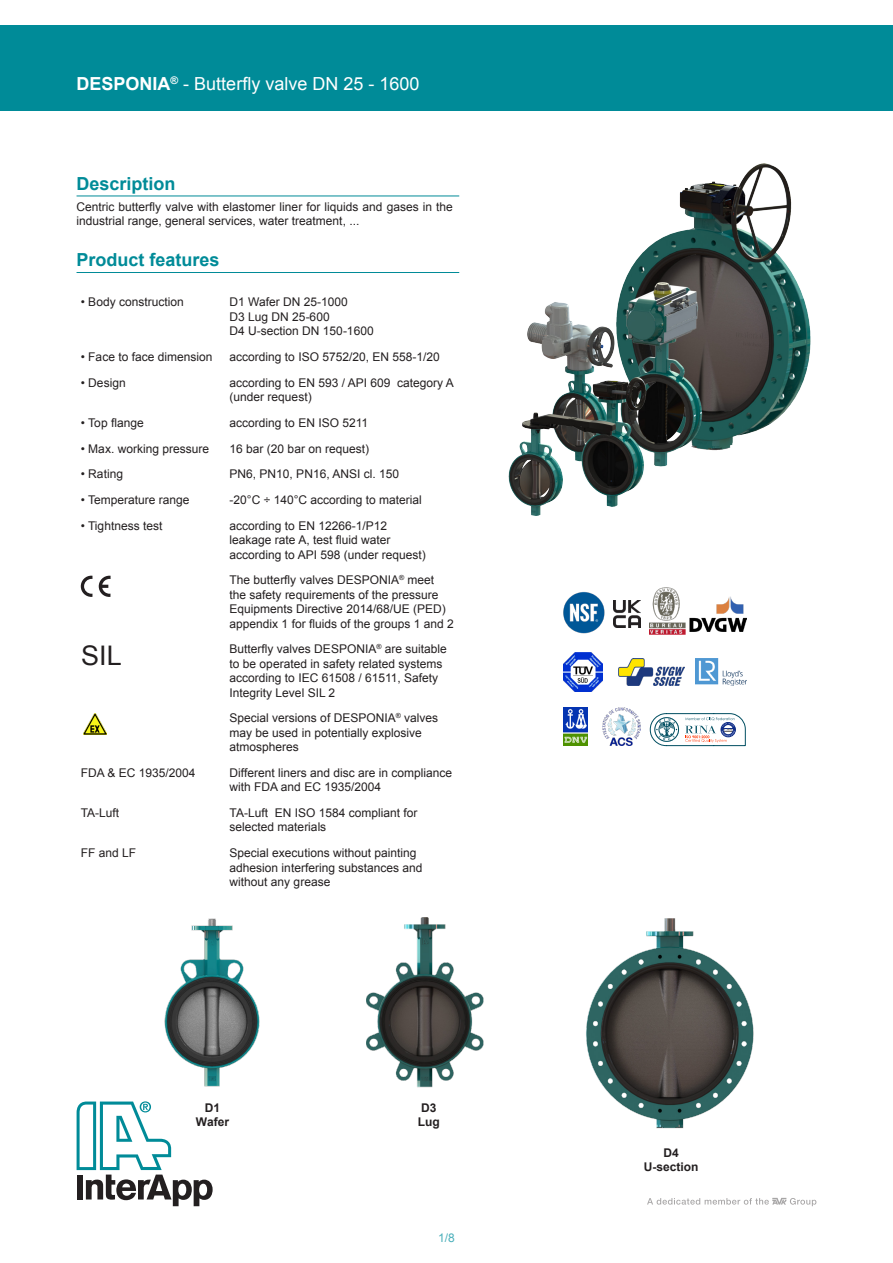
<style>
.page{position:relative;width:893px;height:1263px;background:#fff}
.page>*{position:absolute;margin:0;border:0;box-sizing:border-box;transform-origin:0 0}
.t1{font:27px "Arial";color:#231f20}
.t2{font:18px "Arial";color:#fff}
.t3{font:700 18px "Arial";color:#008b98}
.t4{font:12px/14.4px "Arial";color:#231f20}
.t5{font:700 12px "Arial";color:#231f20}
.t6{font:12px "Arial";color:#4aafba}
.s1{font-weight:700}
</style>
<div class="page">
<svg style="left:77px;top:1101px;width:136px;height:105px"></svg>
<div style="left:0;top:26px;width:893px;height:85px;background:#008b98"></div>
<svg style="left:647px;top:1198px;width:169px;height:8px"></svg>
<img style="left:164px;top:918px;width:96px;height:169px">
<img style="left:367px;top:917px;width:117px;height:171px">
<img style="left:586px;top:918px;width:168px;height:211px">
<img style="left:508px;top:163px;width:303px;height:353px">
<img style="left:602px;top:708px;width:39px;height:38px">
<img style="left:563px;top:708px;width:25px;height:38px">
<svg style="left:650px;top:713px;width:95px;height:33px"></svg>
<img style="left:689px;top:597px;width:58px;height:35px">
<img style="left:563px;top:592px;width:42px;height:42px">
<img style="left:649px;top:587px;width:36px;height:47px">
<img style="left:563px;top:653px;width:40px;height:38px">
<img style="left:619px;top:659px;width:65px;height:26px">
<img style="left:696px;top:659px;width:51px;height:26px">
<img style="left:613px;top:601px;width:27px;height:27px">
<hr style="left:77px;top:196px;width:382px;height:1px;background:#008b98">
<hr style="left:77px;top:272px;width:382px;height:1px;background:#008b98">
<svg style="left:99px;top:576px;width:12px;height:21px"></svg>
<svg style="left:81px;top:576px;width:11px;height:21px"></svg>
<img style="left:83px;top:713px;width:24px;height:21px">
<h2 class="t2" style="left:77px;top:72px;width:344px"><span class="s1">DESPONIA</span><sup>®</sup> - Butterfly valve DN 25 - 1600</h2>
<p class="t3" style="left:77px;top:171px;width:101px">Description</p>
<p class="t4" style="left:77px;top:200px;width:378px">Centric butterfly valve with elastomer liner for liquids and gases in the industrial range, general services, water treatment, ...</p>
<p class="t3" style="left:77px;top:248px;width:145px">Product features</p>
<p class="t4" style="left:81px;top:295px;width:104px">• Body construction</p>
<p class="t4" style="left:230px;top:295px;width:120px">D1 Wafer DN 25-1000</p>
<p class="t4" style="left:230px;top:309px;width:102px">D3 Lug DN 25-600</p>
<p class="t4" style="left:230px;top:324px;width:146px">D4 U-section DN 150-1600</p>
<p class="t4" style="left:81px;top:350px;width:133px">• Face to face dimension</p>
<p class="t4" style="left:230px;top:350px;width:212px">according to ISO 5752/20, EN 558-1/20</p>
<p class="t4" style="left:81px;top:375px;width:46px">• Design</p>
<p class="t4" style="left:230px;top:375px;width:226px">according to EN 593 / API 609 category A (under request)</p>
<p class="t4" style="left:81px;top:416px;width:64px">• Top flange</p>
<p class="t4" style="left:230px;top:416px;width:140px">according to EN ISO 5211</p>
<p class="t4" style="left:81px;top:441px;width:130px">• Max. working pressure</p>
<p class="t4" style="left:230px;top:441px;width:141px">16 bar (20 bar on request)</p>
<p class="t4" style="left:81px;top:467px;width:44px">• Rating</p>
<p class="t4" style="left:230px;top:467px;width:171px">PN6, PN10, PN16, ANSI cl. 150</p>
<p class="t4" style="left:81px;top:493px;width:110px">• Temperature range</p>
<p class="t4" style="left:230px;top:493px;width:194px">-20°C ÷ 140°C according to material</p>
<p class="t4" style="left:81px;top:518px;width:83px">• Tightness test</p>
<p class="t4" style="left:230px;top:518px;width:159px">according to EN 12266-1/P12</p>
<p class="t4" style="left:230px;top:533px;width:162px">leakage rate A, test fluid water</p>
<p class="t4" style="left:230px;top:547px;width:198px">according to API 598 (under request)</p>
<p class="t4" style="left:230px;top:573px;width:226px">The butterfly valves DESPONIA<sup>®</sup> meet the safety requirements of the pressure Equipments Directive 2014/68/UE (PED) appendix 1 for fluids of the groups 1 and 2</p>
<p class="t1" style="left:81px;top:637px;width:42px">SIL</p>
<p class="t4" style="left:230px;top:642px;width:219px">Butterfly valves DESPONIA<sup>®</sup> are suitable to be operated in safety related systems according to IEC 61508 / 61511, Safety Integrity Level SIL 2</p>
<p class="t4" style="left:230px;top:711px;width:210px">Special versions of DESPONIA<sup>®</sup> valves may be used in potentially explosive atmospheres</p>
<p class="t4" style="left:81px;top:765px;width:116px">FDA &amp; EC 1935/2004</p>
<p class="t4" style="left:230px;top:765px;width:224px">Different liners and disc are in compliance with FDA and EC 1935/2004</p>
<p class="t4" style="left:81px;top:806px;width:40px">TA-Luft</p>
<p class="t4" style="left:230px;top:806px;width:189px">TA-Luft EN ISO 1584 compliant for selected materials</p>
<p class="t4" style="left:81px;top:846px;width:57px">FF and LF</p>
<p class="t4" style="left:230px;top:846px;width:194px">Special executions without painting adhesion interfering substances and without any grease</p>
<p class="t5" style="left:205px;top:1099px;width:17px">D1</p>
<p class="t5" style="left:196px;top:1114px;width:35px">Wafer</p>
<p class="t5" style="left:421px;top:1099px;width:17px">D3</p>
<p class="t5" style="left:418px;top:1114px;width:23px">Lug</p>
<p class="t6" style="left:438px;top:1230px;width:18px">1/8</p>
<p class="t5" style="left:663px;top:1144px;width:17px">D4</p>
<p class="t5" style="left:644px;top:1159px;width:56px">U-section</p>
</div>
